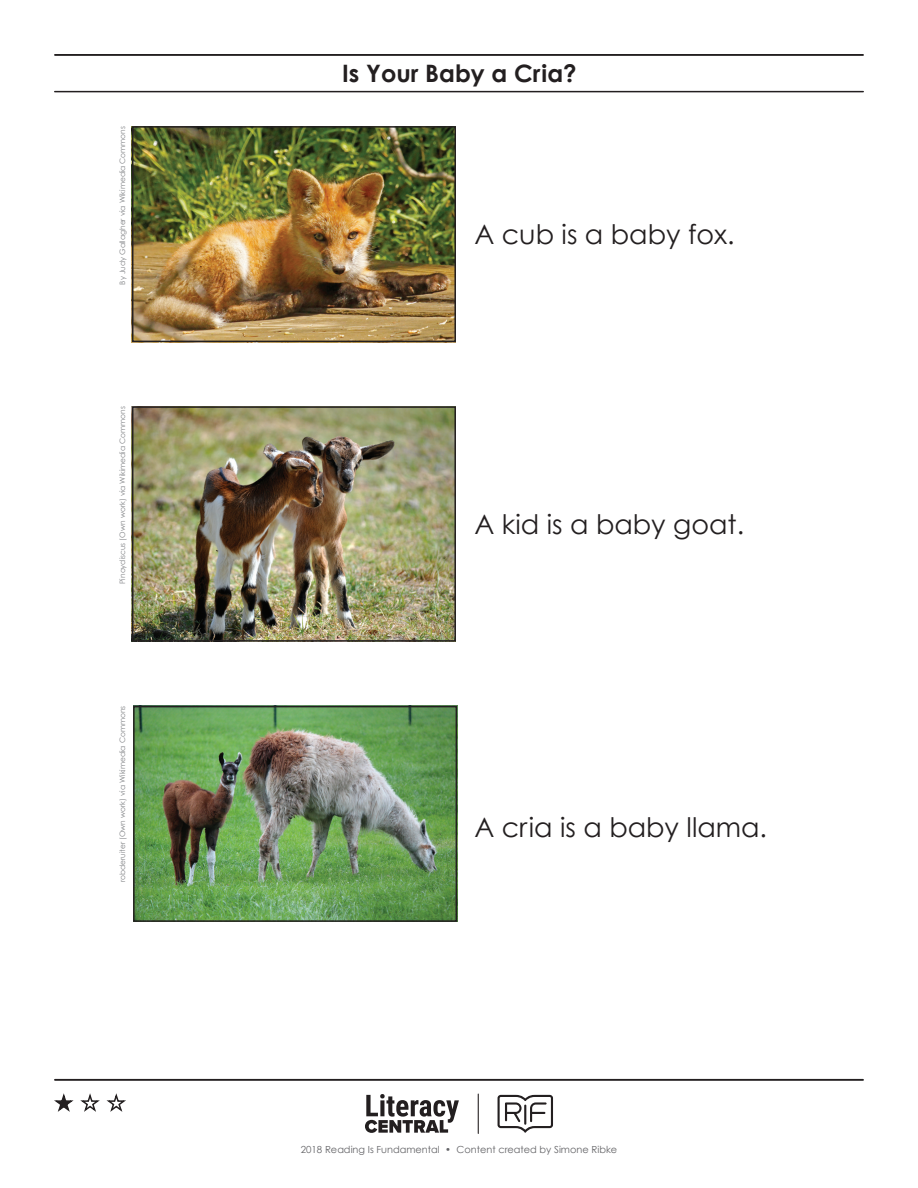
<style>
.page{position:relative;width:918px;height:1188px;background:#fff}
.page>*{position:absolute;margin:0;border:0;box-sizing:border-box;transform-origin:0 0}
.t1{font:27px "Century Gothic";color:#231f20}
.t2{font:700 24px "Century Gothic";color:#231f20}
.t3{font:9.75px "Century Gothic";color:#636366}
.t4{font:7.5px "Century Gothic";color:#808285}
</style>
<div class="page">
<svg style="left:365px;top:1094px;width:94px;height:39px"></svg>
<svg style="left:498px;top:1095px;width:55px;height:38px"></svg>
<hr style="left:478px;top:1094px;width:1px;height:39px;background:#231f20">
<hr style="left:55px;top:1079px;width:808px;height:2px;background:#231f20">
<hr style="left:55px;top:54px;width:808px;height:2px;background:#231f20">
<hr style="left:55px;top:91px;width:808px;height:1px;background:#231f20">
<svg style="left:54px;top:1094px;width:72px;height:18px"></svg>
<img style="left:135px;top:129px;width:318px;height:210px">
<div style="left:132px;top:126px;width:324px;height:216px;border:2px solid #231f20"></div>
<img style="left:135px;top:409px;width:318px;height:230px">
<div style="left:132px;top:406px;width:324px;height:236px;border:2px solid #231f20"></div>
<img style="left:136px;top:709px;width:318px;height:210px">
<div style="left:133px;top:706px;width:324px;height:216px;border:2px solid #231f20"></div>
<p class="t4" style="left:118px;top:285px;width:160px;rotate:-90deg">By Judy Gallagher via Wikimedia Commons</p>
<p class="t4" style="left:118px;top:584px;width:179px;rotate:-90deg">Pinoydiscus (Own work) via Wikimedia Commons</p>
<p class="t4" style="left:118px;top:882px;width:178px;rotate:-90deg">robderuiter (Own work) via Wikimedia Commons</p>
<h2 class="t2" style="left:342px;top:58px;width:236px">Is Your Baby a Cria?</h2>
<h1 class="t1" style="left:474px;top:218px;width:262px">A cub is a baby fox.</h1>
<h1 class="t1" style="left:474px;top:508px;width:271px">A kid is a baby goat.</h1>
<h1 class="t1" style="left:474px;top:811px;width:294px">A cria is a baby llama.</h1>
<h3 class="t3" style="left:301px;top:1144px;width:318px">2018 Reading Is Fundamental • Content created by Simone Ribke</h3>
</div>
